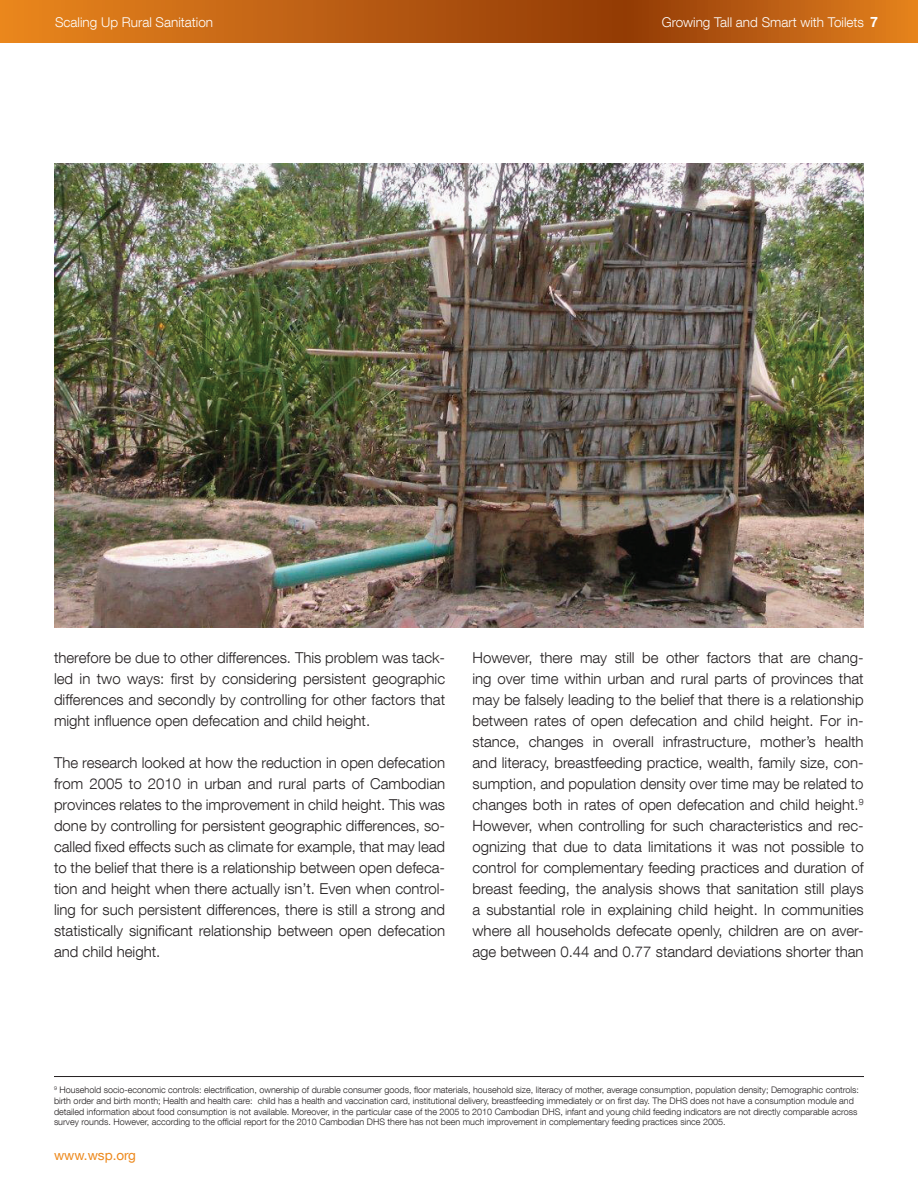
<style>
.page{position:relative;width:918px;height:1188px;background:#fff}
.page>*{position:absolute;margin:0;border:0;box-sizing:border-box;transform-origin:0 0}
.body_copy{font:300 15px/21px "Helvetica Neue LT Com";color:#231f20;text-align:justify}
.repeated_title{font:300 13.5px "Helvetica Neue LT Com";color:#fff}
.t1{font:13.5px "Helvetica Neue LT Com";color:#ed891d}
.endnote{font:300 9px/10.8px "Helvetica Neue LT Com";color:#231f20}
.s1{font-weight:700;font-size:14.25px}
</style>
<div class="page">
<svg style="left:0;top:0;width:918px;height:43px;background:#bd5f12"></svg>
<img style="left:54px;top:163px;width:810px;height:464px">
<hr style="left:54px;top:1076px;width:810px;height:1px;background:#231f20">
<p class="repeated_title" style="left:55px;top:14px;width:160px">Scaling Up Rural Sanitation</p>
<p class="repeated_title" style="left:662px;top:14px;width:218px">Growing Tall and Smart with Toilets <span class="s1">7</span></p>
<p class="body_copy" style="left:54px;top:647px;width:393px">therefore be due to other differences. This problem was tack&shy;led in two ways: first by considering persistent geographic differences and secondly by controlling for other factors that might influence open defecation and child height.</p>
<p class="body_copy" style="left:54px;top:752px;width:393px">The research looked at how the reduction in open defecation from 2005 to 2010 in urban and rural parts of Cambodian provinces relates to the improvement in child height. This was done by controlling for persistent geographic differences, so&shy;called fixed effects such as climate for example, that may lead to the belief that there is a relationship between open defeca&shy;tion and height when there actually isn’t. Even when control&shy;ling for such persistent differences, there is still a strong and statistically significant relationship between open defecation and child height.</p>
<p class="body_copy" style="left:472px;top:647px;width:393px">However, there may still be other factors that are chang&shy;ing over time within urban and rural parts of provinces that may be falsely leading to the belief that there is a relationship between rates of open defecation and child height. For in&shy;stance, changes in overall infrastructure, mother’s health and literacy, breastfeeding practice, wealth, family size, con&shy;sumption, and population density over time may be related to changes both in rates of open defecation and child height.<sup>9<br></sup>However, when controlling for such characteristics and rec&shy;ognizing that due to data limitations it was not possible to control for complementary feeding practices and duration of breast feeding, the analysis shows that sanitation still plays a substantial role in explaining child height. In communities where all households defecate openly, children are on aver&shy;age between 0.44 and 0.77 standard deviations shorter than</p>
<p class="endnote" style="left:54px;top:1084px;width:807px"><sup>9</sup> Household socio-economic controls: electrification, ownership of durable consumer goods, floor materials, household size, literacy of mother, average consumption, population density; Demographic controls: birth order and birth month; Health and health care: child has a health and vaccination card, institutional delivery, breastfeeding immediately or on first day. The DHS does not have a consumption module and detailed information about food consumption is not available. Moreover, in the particular case of the 2005 to 2010 Cambodian DHS, infant and young child feeding indicators are not directly comparable across survey rounds. However, according to the official report for the 2010 Cambodian DHS there has not been much improvement in complementary feeding practices since 2005.</p>
<p class="t1" style="left:54px;top:1147px;width:84px">www.wsp.org</p>
</div>
